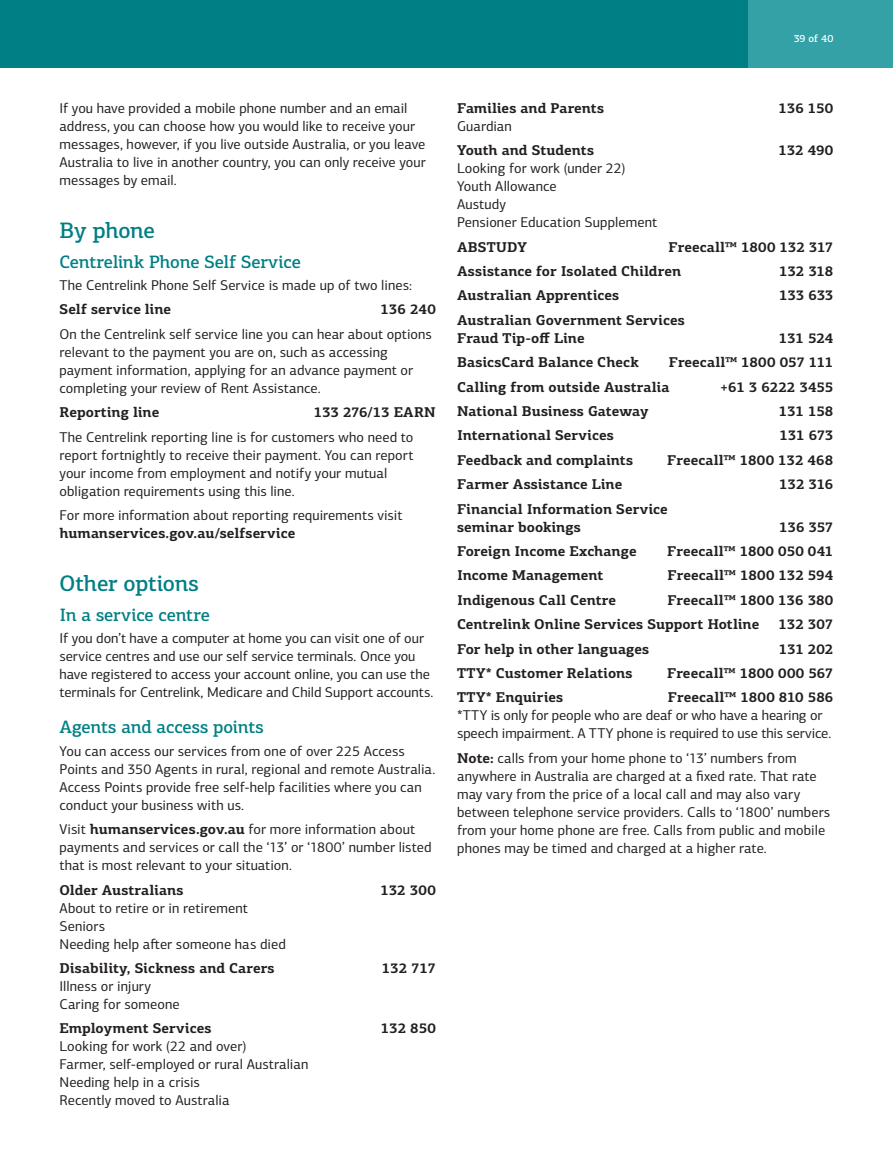
<style>
.page{position:relative;width:893px;height:1170px;background:#fff}
.page>*{position:absolute;margin:0;border:0;box-sizing:border-box;transform-origin:0 0}
.t1{font:500 22.5px "PF Centro Slab Pro";letter-spacing:-.015em;color:#008084}
.t2{font:500 18px "PF Centro Slab Pro";letter-spacing:-.01em;color:#008084}
.t3{font:14.25px/18px "PF Centro Sans Pro";letter-spacing:.005em;color:#231f20}
.t4{font:700 14.25px/24.5px "PF Centro Slab Pro";color:#231f20}
.t5{font:500 10.5px "PF Centro Slab Pro";color:#fff}
.s1{font-family:"PF Centro Slab Pro";font-weight:700}
</style>
<div class="page">
<div style="left:0;top:0;width:893px;height:68px;background:#008084"></div>
<div style="left:748px;top:0;width:145px;height:68px;background:#33a1a6"></div>
<p class="t5" style="left:794px;top:32px;width:41px">39 of 40</p>
<p class="t3" style="left:60px;top:99px;width:368px">If you have provided a mobile phone number and an email address, you can choose how you would like to receive your messages, however, if you live outside Australia, or you leave Australia to live in another country, you can only receive your messages by email.</p>
<h1 class="t1" style="left:60px;top:216px;width:97px">By phone</h1>
<p class="t2" style="left:60px;top:250px;width:243px">Centrelink Phone Self Service</p>
<p class="t3" style="left:60px;top:276px;width:354px">The Centrelink Phone Self Service is made up of two lines:</p>
<p class="t4" style="left:60px;top:297px;width:113px">Self service line</p>
<p class="t4" style="left:381px;top:297px;width:57px">136 240</p>
<p class="t3" style="left:60px;top:325px;width:374px">On the Centrelink self service line you can hear about options relevant to the payment you are on, such as accessing payment information, applying for an advance payment or completing your review of Rent Assistance.</p>
<p class="t4" style="left:60px;top:400px;width:101px">Reporting line</p>
<p class="t4" style="left:314px;top:400px;width:123px">133 276/13 EARN</p>
<p class="t3" style="left:60px;top:428px;width:355px">The Centrelink reporting line is for customers who need to report fortnightly to receive their payment. You can report your income from employment and notify your mutual obligation requirements using this line.</p>
<p class="t3" style="left:60px;top:506px;width:344px">For more information about reporting requirements visit</p>
<p class="t4" style="left:60px;top:521px;width:237px">humanservices.gov.au/selfservice</p>
<h1 class="t1" style="left:60px;top:569px;width:141px">Other options</h1>
<p class="t2" style="left:60px;top:603px;width:152px">In a service centre</p>
<p class="t3" style="left:60px;top:629px;width:375px">If you don’t have a computer at home you can visit one of our service centres and use our self service terminals. Once you have registered to access your account online, you can use the terminals for Centrelink, Medicare and Child Support accounts.</p>
<p class="t2" style="left:60px;top:716px;width:206px">Agents and access points</p>
<p class="t3" style="left:60px;top:741px;width:377px">You can access our services from one of over 225 Access Points and 350 Agents in rural, regional and remote Australia.<br>Access Points provide free self-help facilities where you can conduct your business with us.</p>
<p class="t3" style="left:60px;top:820px;width:374px">Visit <span class="s1">humanservices.gov.au</span> for more information about payments and services or call the ‘13’ or ‘1800’ number listed that is most relevant to your situation.</p>
<p class="t4" style="left:60px;top:877px;width:126px">Older Australians</p>
<p class="t4" style="left:380px;top:877px;width:57px">132 300</p>
<p class="t3" style="left:60px;top:898px;width:228px">About to retire or in retirement<br>Seniors<br>Needing help after someone has died</p>
<p class="t4" style="left:60px;top:955px;width:217px">Disability, Sickness and Carers</p>
<p class="t4" style="left:382px;top:955px;width:55px">132 717</p>
<p class="t3" style="left:60px;top:977px;width:122px">Illness or injury<br>Caring for someone</p>
<p class="t4" style="left:60px;top:1016px;width:154px">Employment Services</p>
<p class="t4" style="left:381px;top:1016px;width:56px">132 850</p>
<p class="t3" style="left:60px;top:1037px;width:250px">Looking for work (22 and over)<br>Farmer, self-employed or rural Australian<br>Needing help in a crisis<br>Recently moved to Australia</p>
<p class="t4" style="left:457px;top:95px;width:149px">Families and Parents</p>
<p class="t4" style="left:779px;top:95px;width:56px">136 150</p>
<p class="t3" style="left:457px;top:117px;width:56px">Guardian</p>
<p class="t4" style="left:457px;top:138px;width:139px">Youth and Students</p>
<p class="t4" style="left:778px;top:138px;width:57px">132 490</p>
<p class="t3" style="left:457px;top:159px;width:202px">Looking for work (under 22)<br>Youth Allowance<br>Austudy<br>Pensioner Education Supplement</p>
<p class="t4" style="left:457px;top:234px;width:71px">ABSTUDY</p>
<p class="t4" style="left:457px;top:234px;width:378px;text-indent:211px">Freecall™ 1800 132 317<br>Assistance for Isolated Children</p>
<p class="t4" style="left:779px;top:259px;width:56px">132 318</p>
<p class="t4" style="left:457px;top:283px;width:164px">Australian Apprentices</p>
<p class="t4" style="left:779px;top:283px;width:56px">133 633</p>
<p class="t4" style="left:457px;top:311px;width:229px;line-height:18px">Australian Government Services<br>Fraud Tip-off Line</p>
<p class="t4" style="left:779px;top:325px;width:56px">131 524</p>
<p class="t4" style="left:457px;top:350px;width:183px">BasicsCard Balance Check</p>
<p class="t4" style="left:457px;top:350px;width:378px;text-indent:212px">Freecall™ 1800 057 111<br>Calling from outside Australia</p>
<p class="t4" style="left:720px;top:374px;width:115px">+61 3 6222 3455</p>
<p class="t4" style="left:457px;top:398px;width:193px">National Business Gateway</p>
<p class="t4" style="left:779px;top:398px;width:56px">131 158</p>
<p class="t4" style="left:457px;top:423px;width:158px">International Services</p>
<p class="t4" style="left:780px;top:423px;width:55px">131 673</p>
<p class="t4" style="left:457px;top:447px;width:178px">Feedback and complaints</p>
<p class="t4" style="left:667px;top:447px;width:168px">Freecall™ 1800 132 468</p>
<p class="t4" style="left:457px;top:472px;width:167px">Farmer Assistance Line</p>
<p class="t4" style="left:779px;top:472px;width:56px">132 316</p>
<p class="t4" style="left:457px;top:499px;width:212px;line-height:18px">Financial Information Service seminar bookings</p>
<p class="t4" style="left:779px;top:514px;width:56px">136 357</p>
<p class="t4" style="left:457px;top:538px;width:181px">Foreign Income Exchange</p>
<p class="t4" style="left:667px;top:538px;width:168px">Freecall™ 1800 050 041</p>
<p class="t4" style="left:457px;top:563px;width:148px">Income Management</p>
<p class="t4" style="left:668px;top:563px;width:167px">Freecall™ 1800 132 594</p>
<p class="t4" style="left:457px;top:587px;width:160px">Indigenous Call Centre</p>
<p class="t4" style="left:457px;top:587px;width:378px;text-indent:210px">Freecall™ 1800 136 380<br>Centrelink Online Services Support Hotline</p>
<p class="t4" style="left:779px;top:612px;width:56px">132 307</p>
<p class="t4" style="left:457px;top:636px;width:194px">For help in other languages</p>
<p class="t4" style="left:779px;top:636px;width:56px">131 202</p>
<p class="t4" style="left:457px;top:660px;width:177px">TTY* Customer Relations</p>
<p class="t4" style="left:667px;top:660px;width:168px">Freecall™ 1800 000 567</p>
<p class="t4" style="left:457px;top:685px;width:108px">TTY* Enquiries</p>
<p class="t4" style="left:668px;top:685px;width:167px">Freecall™ 1800 810 586</p>
<p class="t3" style="left:457px;top:706px;width:376px">*TTY is only for people who are deaf or who have a hearing or speech impairment. A TTY phone is required to use this service.</p>
<p class="t3" style="left:457px;top:748px;width:375px"><span class="s1">Note:</span> calls from your home phone to ‘13’ numbers from anywhere in Australia are charged at a fixed rate. That rate may vary from the price of a local call and may also vary between telephone service providers. Calls to ‘1800’ numbers from your home phone are free. Calls from public and mobile phones may be timed and charged at a higher rate.</p>
</div>
